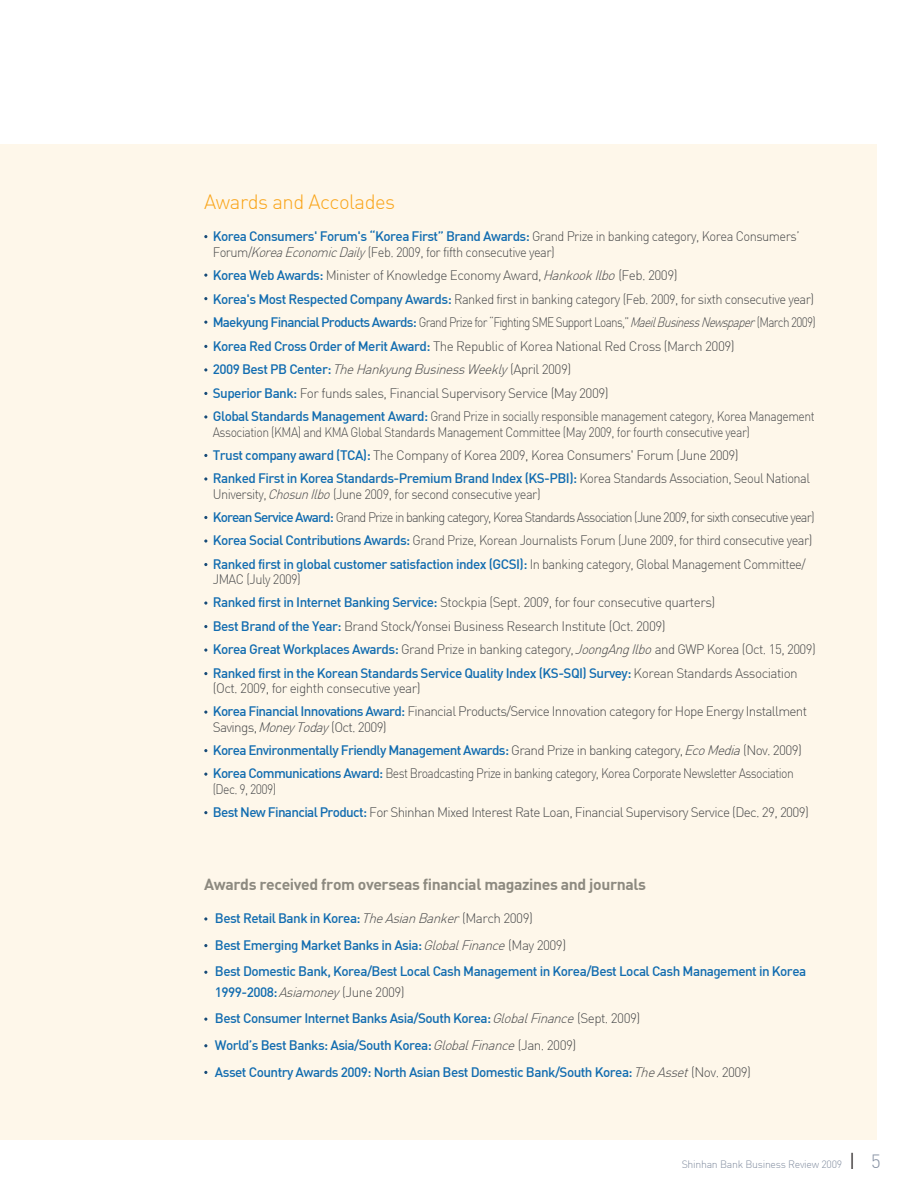
<style>
.page{position:relative;width:915px;height:1191px;background:#fff}
.page>*{position:absolute;margin:0;border:0;box-sizing:border-box;transform-origin:0 0}
.t1{font:20.25px "Dinlig";letter-spacing:-.025em;color:#f9a51b}
.t2{font:18.75px "Dinlig";color:#848fa1}
.t3{font:15.75px "Dinbol";letter-spacing:-.025em;color:#8d8a80}
.t4{font:13.5px/15.8px "Dinlig";letter-spacing:-.04em;color:#4b4c4d}
.t5{font:13.5px/15.8px "Dinmed";letter-spacing:-.04em;color:#116cb0}
.t6{font:13.5px/15.8px "Dinlig";letter-spacing:-.04em;color:#4b4c4d;scale:.95 1}
.t7{font:13.5px/15.8px "Dinlig";letter-spacing:-.04em;color:#4b4c4d;scale:.9 1}
.t8{font:13.5px "Dinlig";letter-spacing:-.065em;color:#4b4c4d;scale:.94 1}
.t9{font:13.5px "Dinlig";letter-spacing:-.06em;color:#4b4c4d;scale:.87 1}
.t10{font:italic 13.5px "Dinlig";color:#4b4c4d}
.t11{font:10.5px "Dinlig";letter-spacing:-.025em;color:#848fa1}
.s1{font-family:"Dinmed";color:#116cb0}
.s2{font-style:italic}
.s3{font-family:"Dinmed";font-style:normal;color:#116cb0}
.s4{font-style:normal}
.s5{font-family:"Dinlig";color:#4b4c4d}
.s6{font-family:"Dinlig";font-style:italic;color:#4b4c4d}
.s7{font-size:22.5px;color:#231f20}
</style>
<div class="page">
<div style="left:0;top:145px;width:876px;height:995px;background:#fef7ea"></div>
<p class="t1" style="left:204px;top:189px;width:192px">Awards and Accolades</p>
<p class="t6" style="left:213px;top:229px;width:619px"><span class="s1">Korea Consumers' Forum's “Korea First” Brand Awards:</span> Grand Prize in banking category, Korea Consumers’<br>Forum/<span class="s2">KoreaEconomicDaily</span>(Feb. 2009, for fifth consecutive year)</p>
<p class="t4" style="left:213px;top:267px;width:466px"><span class="s1">Korea Web Awards:</span> Minister of Knowledge Economy Award, <span class="s2">HankookIlbo</span> (Feb. 2009)</p>
<p class="t6" style="left:213px;top:291px;width:634px"><span class="s1">Korea's Most Respected Company Awards:</span> Ranked first in banking category (Feb. 2009, for sixth consecutive year)</p>
<p class="t9" style="left:213px;top:314px;width:694px"><span class="s1">Maekyung Financial Products Awards:</span> Grand Prize for “Fighting SME Support Loans,” <span class="s2">MaeilBusinessNewspaper</span>(March 2009)</p>
<p class="t4" style="left:213px;top:338px;width:523px"><span class="s1">Korea Red Cross Order of Merit Award:</span> The Republic of Korea National Red Cross (March 2009)</p>
<p class="t10" style="left:213px;top:361px;width:360px"><span class="s3">2009 Best PB Center:</span>TheHankyungBusinessWeekly<span class="s4">(April 2009)</span></p>
<p class="t4" style="left:213px;top:385px;width:397px"><span class="s1">Superior Bank:</span> For funds sales, Financial Supervisory Service (May 2009)</p>
<p class="t7" style="left:213px;top:408px;width:670px"><span class="s1">Global Standards Management Award:</span> Grand Prize in socially responsible management category, Korea Management<br>Association (KMA) and KMA Global Standards Management Committee (May 2009, for fourth consecutive year)</p>
<p class="t4" style="left:213px;top:447px;width:527px"><span class="s1">Trust company award (TCA):</span> The Company of Korea 2009, Korea Consumers' Forum (June 2009)</p>
<p class="t6" style="left:213px;top:470px;width:630px"><span class="s1">Ranked First in Korea Standards-Premium Brand Index (KS-PBI):</span> Korea Standards Association, Seoul National<br>University, <span class="s2">ChosunIlbo</span> (June 2009, for second consecutive year)</p>
<p class="t8" style="left:213px;top:508px;width:641px"><span class="s1">Korean Service Award:</span> Grand Prize in banking category, Korea Standards Association (June 2009, for sixth consecutive year)</p>
<p class="t6" style="left:213px;top:532px;width:632px"><span class="s1">Korea Social Contributions Awards:</span> Grand Prize, Korean Journalists Forum (June 2009, for third consecutive year)</p>
<p class="t6" style="left:213px;top:556px;width:625px"><span class="s1">Ranked first in global customer satisfaction index (GCSI):</span> In banking category, Global Management Committee/<br>JMAC (July 2009)</p>
<p class="t4" style="left:213px;top:594px;width:504px"><span class="s1">Ranked first in Internet Banking Service:</span> Stockpia (Sept. 2009, for four consecutive quarters)</p>
<p class="t4" style="left:213px;top:618px;width:454px"><span class="s1">Best Brand of the Year:</span> Brand Stock/Yonsei Business Research Institute (Oct. 2009)</p>
<p class="t4" style="left:213px;top:641px;width:604px"><span class="s1">Korea Great Workplaces Awards:</span> Grand Prize in banking category, <span class="s2">JoongAngIlbo</span> and GWP Korea (Oct. 15, 2009)</p>
<p class="t5" style="left:213px;top:664px;width:586px">Ranked first in the Korean Standards Service Quality Index (KS-SQI) Survey: <span class="s5">Korean Standards Association (Oct. 2009, for eighth consecutive year)</span></p>
<p class="t4" style="left:213px;top:703px;width:595px"><span class="s1">Korea Financial Innovations Award:</span> Financial Products/Service Innovation category for Hope Energy Installment<br>Savings, <span class="s2">MoneyToday</span>(Oct. 2009)</p>
<p class="t5" style="left:213px;top:741px;width:590px">Korea Environmentally Friendly Management Awards: <span class="s5">Grand Prize in banking category,</span> <span class="s6">EcoMedia</span> <span class="s5">(Nov. 2009)</span></p>
<p class="t7" style="left:213px;top:765px;width:647px"><span class="s1">Korea Communications Award:</span> Best Broadcasting Prize in banking category, Korea Corporate Newsletter Association (Dec. 9, 2009)</p>
<p class="t4" style="left:213px;top:804px;width:597px"><span class="s1">Best New Financial Product:</span> For Shinhan Mixed Interest Rate Loan, Financial Supervisory Service (Dec. 29, 2009)</p>
<p class="t3" style="left:204px;top:874px;width:443px">Awards received from overseas financial magazines and journals</p>
<p class="t5" style="left:215px;top:910px;width:319px">Best Retail Bank in Korea:<span class="s6">TheAsianBanker</span><span class="s5">(March 2009)</span></p>
<p class="t5" style="left:215px;top:936px;width:352px">Best Emerging Market Banks in Asia:<span class="s6">GlobalFinance</span> <span class="s5">(May 2009)</span></p>
<p class="t5" style="left:215px;top:960px;width:592px;line-height:21px">Best Domestic Bank, Korea/Best Local Cash Management in Korea/Best Local Cash Management in Korea<br>1999-2008:<span class="s6">Asiamoney</span><span class="s5">(June 2009)</span></p>
<p class="t5" style="left:215px;top:1010px;width:427px">Best Consumer Internet Banks Asia/South Korea:<span class="s6">GlobalFinance</span> <span class="s5">(Sept. 2009)</span></p>
<p class="t5" style="left:215px;top:1036px;width:363px">World’s Best Banks: Asia/South Korea:<span class="s6">GlobalFinance</span> <span class="s5">(Jan. 2009)</span></p>
<p class="t5" style="left:215px;top:1063px;width:537px">Asset Country Awards 2009: North Asian Best Domestic Bank/South Korea:<span class="s6">TheAsset</span><span class="s5">(Nov. 2009)</span></p>
<p class="t11" style="left:681px;top:1157px;width:175px">Shinhan Bank Business Review 2009 <span class="s7">I</span></p>
<p class="t2" style="left:871px;top:1149px;width:11px">5</p>
</div>
